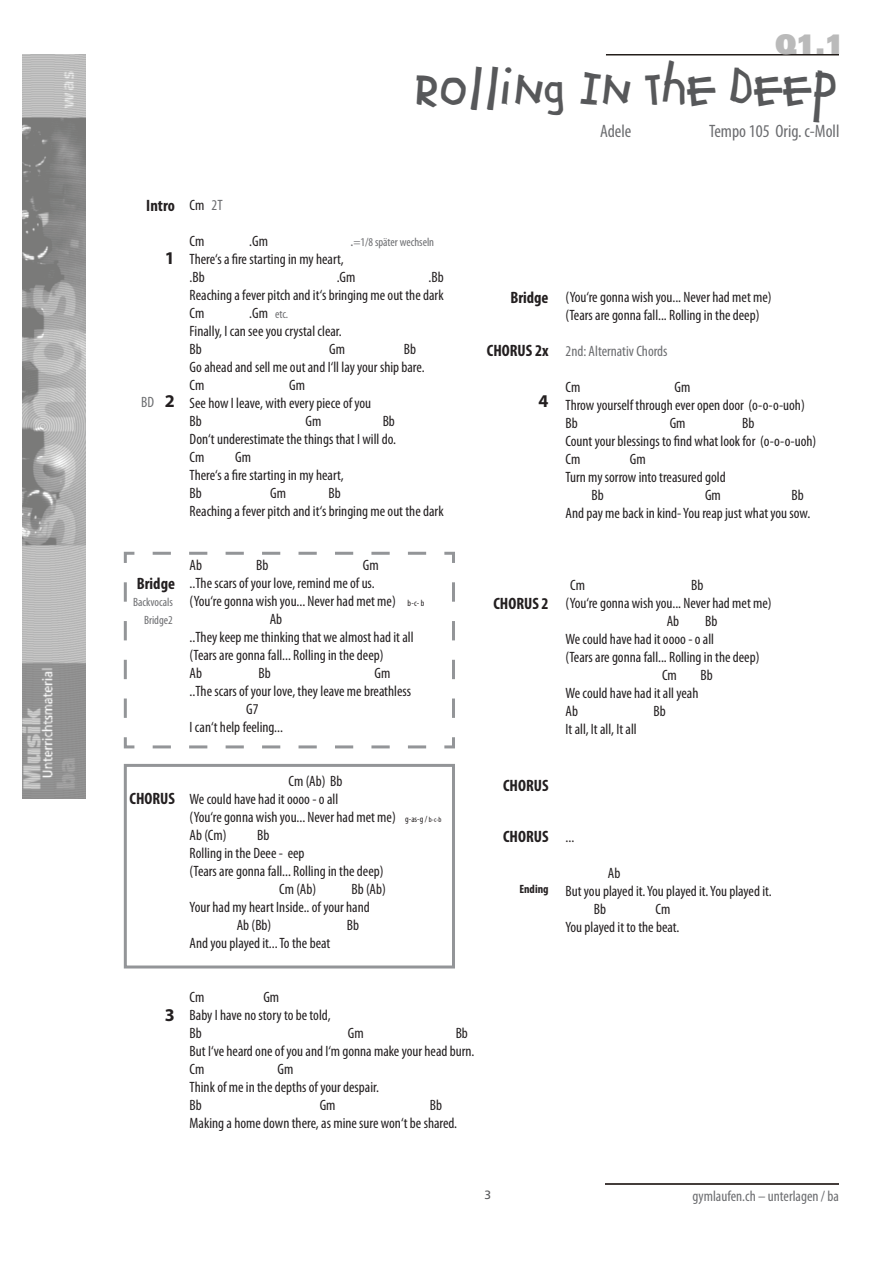
<style>
.page{position:relative;width:893px;height:1263px;background:#fff}
.page>*{position:absolute;margin:0;border:0;box-sizing:border-box;transform-origin:0 0}
.t1{font:45px "Agrafie LL";color:#57585a}
.t2{font:900 27px "Univers";color:#bababa}
.t3{font:condensed 18px "Myriad Pro";color:#6c6d70}
.t4{font:700 18px "Myriad Pro";color:#231f20}
.t5{font:700 condensed 16.5px "Myriad Pro";color:#231f20}
.t6{font:condensed 15px/18px "Myriad Pro";color:#231f20}
.t7{font:condensed 15px "Myriad Pro";color:#6c6d70}
.t8{font:condensed 12px/18px "Myriad Pro";color:#6c6d70;text-align:right}
.t9{font:700 condensed 12px "Myriad Pro";color:#231f20}
.t10{font:12px "Frutiger";color:#57585a}
.s1{color:#6c6d70}
.s2{font-size:15px}
.s3{font-size:15px;color:#231f20}
.s4{font-size:9px}
.s5{font-size:7.5px}
</style>
<div class="page">
<img style="left:22px;top:54px;width:63px;height:745px">
<hr style="left:606px;top:54px;width:233px;height:2px;background:#241e1b">
<hr style="left:606px;top:1183px;width:233px;height:2px;background:#443d3b">
<div style="left:124px;top:764px;width:331px;height:204px;border:3px solid #939598"></div>
<svg style="left:123px;top:551px;width:332px;height:198px"></svg>
<h2 class="t2" style="left:775px;top:27px;width:71px">Q1.1</h2>
<h1 class="t1" style="left:415px;top:56px;width:425px">Rolling In The Deep</h1>
<p class="t3" style="left:600px;top:120px;width:33px">Adele</p>
<p class="t3" style="left:709px;top:120px;width:132px">Tempo 105 Orig. c-Moll</p>
<p class="t5" style="left:146px;top:195px;width:30px">Intro</p>
<p class="t6" style="left:190px;top:196px;width:34px">Cm <span class="s1">2T</span></p>
<p class="t6" style="left:190px;top:232px;width:16px">Cm</p>
<p class="t6" style="left:249px;top:232px;width:20px">.Gm</p>
<p class="t8" style="left:350px;top:233px;width:85px"><span class="s2">.</span>=1/8 später wechseln</p>
<p class="t6" style="left:190px;top:250px;width:156px">There‘s a re starting in my heart, .Bb</p>
<p class="t4" style="left:165px;top:247px;width:11px">1</p>
<p class="t6" style="left:190px;top:268px;width:256px;text-align:justify;text-indent:239px">.Bb Reaching a fever pitch and it‘s bringing me out the dark Cm</p>
<p class="t6" style="left:337px;top:268px;width:20px">.Gm</p>
<p class="t5" style="left:510px;top:287px;width:40px">Bridge</p>
<p class="t8" style="left:249px;top:305px;width:41px"><span class="s3">.Gm</span> etc.</p>
<p class="t6" style="left:190px;top:322px;width:154px">Finally, I can see you crystal clear.<br>Bb</p>
<p class="t6" style="left:190px;top:340px;width:237px;text-indent:214px">Bb<br>Go ahead and sell me out and I‘ll lay your ship bare.<br>Cm</p>
<p class="t6" style="left:329px;top:340px;width:17px">Gm</p>
<p class="t5" style="left:487px;top:340px;width:63px">CHORUS 2x</p>
<p class="t6" style="left:190px;top:376px;width:183px;text-indent:100px">Gm<br>See how I leave, with every piece of you<br>Bb</p>
<p class="t4" style="left:165px;top:389px;width:11px">2</p>
<p class="t4" style="left:539px;top:389px;width:11px">4</p>
<p class="t7" style="left:141px;top:393px;width:14px">BD</p>
<p class="t6" style="left:190px;top:412px;width:208px;text-align:justify;text-indent:193px">Bb Don‘t underestimate the things that I will do.<br>Cm</p>
<p class="t6" style="left:306px;top:412px;width:17px">Gm</p>
<p class="t6" style="left:190px;top:448px;width:156px;text-indent:45px">Gm<br>There‘s a re starting in my heart,<br>Bb</p>
<p class="t6" style="left:190px;top:484px;width:255px;text-indent:139px">Bb<br>Reaching a fever pitch and it‘s bringing me out the dark</p>
<p class="t6" style="left:270px;top:484px;width:17px">Gm</p>
<p class="t5" style="left:137px;top:573px;width:40px">Bridge</p>
<p class="t8" style="left:133px;top:593px;width:41px">Backvocals<br>Bridge2</p>
<p class="t6" style="left:190px;top:556px;width:14px">Ab</p>
<p class="t6" style="left:256px;top:556px;width:14px">Bb</p>
<p class="t6" style="left:363px;top:556px;width:17px">Gm</p>
<p class="t6" style="left:190px;top:574px;width:187px">..The scars of your love, remind me of us.</p>
<p class="t6" style="left:190px;top:592px;width:236px">(You‘re gonna wish you... Never had met me) <span class="s4">b-c- b</span></p>
<p class="t6" style="left:270px;top:610px;width:14px">Ab</p>
<p class="t6" style="left:190px;top:628px;width:225px">..They keep me thinking that we almost had it all</p>
<p class="t6" style="left:190px;top:646px;width:195px">(Tears are gonna fall... Rolling in the deep)</p>
<p class="t6" style="left:190px;top:664px;width:14px">Ab</p>
<p class="t6" style="left:259px;top:664px;width:14px">Bb</p>
<p class="t6" style="left:375px;top:664px;width:17px">Gm</p>
<p class="t6" style="left:190px;top:682px;width:223px">..The scars of your love, they leave me breathless</p>
<p class="t6" style="left:246px;top:700px;width:14px">G7</p>
<p class="t6" style="left:190px;top:718px;width:95px">I can‘t help feeling...</p>
<p class="t5" style="left:130px;top:789px;width:47px">CHORUS</p>
<p class="t6" style="left:190px;top:772px;width:253px;text-indent:99px">Cm (Ab) Bb<br>We could have had it oooo - o all<br>(You‘re gonna wish you... Never had met me) <span class="s4">g-as-g /</span> <span class="s5">b-c-b<br></span>Ab (Cm)</p>
<p class="t6" style="left:257px;top:826px;width:14px">Bb</p>
<p class="t6" style="left:190px;top:844px;width:116px">Rolling in the Deee - eep</p>
<p class="t6" style="left:190px;top:862px;width:195px">(Tears are gonna fall... Rolling in the deep)</p>
<p class="t6" style="left:279px;top:880px;width:38px">Cm (Ab)</p>
<p class="t6" style="left:351px;top:880px;width:36px">Bb (Ab)</p>
<p class="t6" style="left:190px;top:898px;width:182px">Your had my heart Inside.. of your hand</p>
<p class="t6" style="left:237px;top:916px;width:36px">Ab (Bb)</p>
<p class="t6" style="left:347px;top:916px;width:14px">Bb</p>
<p class="t6" style="left:190px;top:934px;width:142px">And you played it... To the beat</p>
<p class="t4" style="left:165px;top:1003px;width:11px">3</p>
<p class="t6" style="left:190px;top:988px;width:16px">Cm</p>
<p class="t6" style="left:190px;top:988px;width:142px;text-indent:74px">Gm<br>Baby I have no story to be told,<br>Bb</p>
<p class="t6" style="left:190px;top:1024px;width:286px;text-indent:266px">Bb<br>But I‘ve heard one of you and I‘m gonna make your head burn.<br>Cm</p>
<p class="t6" style="left:348px;top:1024px;width:17px">Gm</p>
<p class="t6" style="left:190px;top:1060px;width:191px;text-indent:88px">Gm<br>Think of me in the depths of your despair.<br>Bb</p>
<p class="t6" style="left:190px;top:1096px;width:269px;text-indent:240px">Bb<br>Making a home down there, as mine sure won‘t be shared.</p>
<p class="t6" style="left:320px;top:1096px;width:17px">Gm</p>
<p class="t5" style="left:493px;top:593px;width:57px">CHORUS 2</p>
<p class="t5" style="left:503px;top:775px;width:47px">CHORUS</p>
<p class="t5" style="left:503px;top:826px;width:47px">CHORUS</p>
<p class="t9" style="left:519px;top:882px;width:31px">Ending</p>
<p class="t6" style="left:566px;top:288px;width:208px">(You‘re gonna wish you... Never had met me) (Tears are gonna fall... Rolling in the deep)</p>
<p class="t7" style="left:566px;top:342px;width:104px">2nd: Alternativ Chords</p>
<p class="t6" style="left:566px;top:378px;width:16px">Cm</p>
<p class="t6" style="left:566px;top:378px;width:241px;text-indent:109px">Gm<br>Throw yourself through ever open door (o-o-o-uoh)<br>Bb</p>
<p class="t6" style="left:566px;top:414px;width:252px;text-indent:177px">Bb<br>Count your blessings to nd what look for (o-o-o-uoh)<br>Cm</p>
<p class="t6" style="left:670px;top:414px;width:17px">Gm</p>
<p class="t6" style="left:630px;top:450px;width:17px">Gm</p>
<p class="t6" style="left:566px;top:468px;width:162px">Turn my sorrow into treasured gold</p>
<p class="t6" style="left:591px;top:486px;width:14px">Bb</p>
<p class="t6" style="left:705px;top:486px;width:17px">Gm</p>
<p class="t6" style="left:566px;top:486px;width:246px;text-indent:226px">Bb<br>And pay me back in kind- You reap just what you sow.</p>
<p class="t6" style="left:570px;top:576px;width:16px">Cm</p>
<p class="t6" style="left:691px;top:576px;width:14px">Bb</p>
<p class="t6" style="left:566px;top:594px;width:208px">(You‘re gonna wish you... Never had met me)</p>
<p class="t6" style="left:667px;top:612px;width:14px">Ab</p>
<p class="t6" style="left:705px;top:612px;width:14px">Bb</p>
<p class="t6" style="left:566px;top:630px;width:150px">We could have had it oooo - o all</p>
<p class="t6" style="left:566px;top:648px;width:195px">(Tears are gonna fall... Rolling in the deep)</p>
<p class="t6" style="left:662px;top:666px;width:16px">Cm</p>
<p class="t6" style="left:700px;top:666px;width:14px">Bb</p>
<p class="t6" style="left:566px;top:684px;width:134px">We could have had it all yeah<br>Ab</p>
<p class="t6" style="left:653px;top:702px;width:14px">Bb</p>
<p class="t6" style="left:566px;top:720px;width:73px">It all, It all, It all</p>
<p class="t6" style="left:566px;top:828px;width:10px">...</p>
<p class="t6" style="left:608px;top:864px;width:14px">Ab</p>
<p class="t6" style="left:566px;top:882px;width:208px">But you played it. You played it. You played it.</p>
<p class="t6" style="left:594px;top:900px;width:14px">Bb</p>
<p class="t6" style="left:566px;top:900px;width:115px;text-indent:90px">Cm<br>You played it to the beat.</p>
<p class="t10" style="left:484px;top:1187px;width:8px">3</p>
<p class="t7" style="left:693px;top:1187px;width:148px">gymlaufen.ch – unterlagen / ba</p>
</div>
